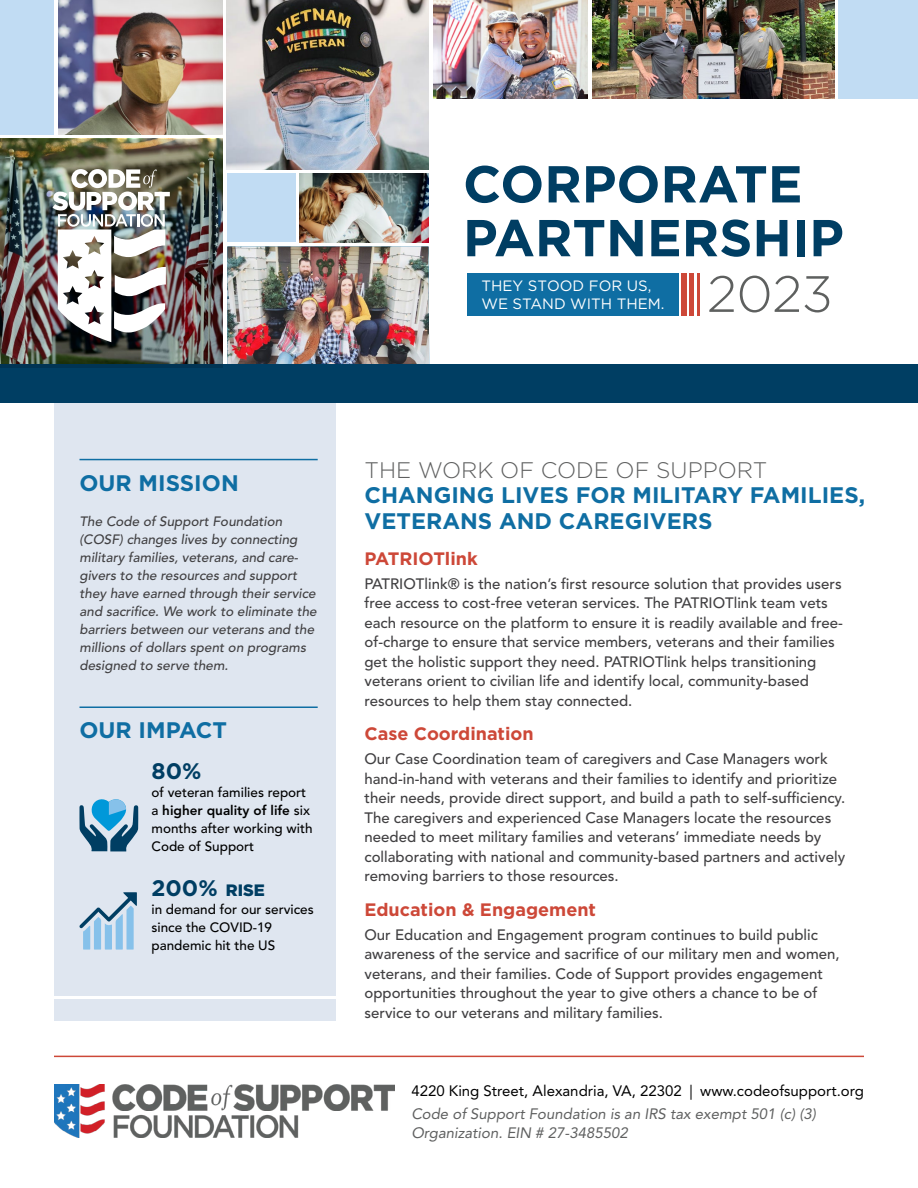
<style>
.page{position:relative;width:918px;height:1188px;background:#fff}
.page>*{position:absolute;margin:0;border:0;box-sizing:border-box;transform-origin:0 0}
.t1{font:700 51.9px/53.8px "Gotham";color:#003e63}
.t2{font:300 51px "Gotham";color:#5e605f}
.t3{font:700 22.5px/25.5px "Gotham";color:#0f6ea3}
.t4{font:300 22.5px "Gotham";color:#5f6060}
.t5{font:700 22.5px "Gotham";color:#003e63}
.t6{font:700 18px "Gotham";color:#cd4838}
.t7{font:500 15px/19.5px "Avenir LT Std";color:#414042}
.t8{font:italic 15px/18.8px "Avenir LT Std";color:#5f6060}
.t9{font:15px "Avenir LT Std";color:#000}
.t10{font:15px/18px "Gotham";color:#fff}
.t11{font:italic 500 13.5px/18px "Avenir LT Std";color:#414042}
.t12{font:500 13.5px/18px "Avenir LT Std";color:#000}
.s1{font-weight:800}
.s2{font-weight:900;font-size:16.5px}
</style>
<div class="page">
<div style="left:54px;top:375px;width:282px;height:645px;background:#dfe6f0"></div>
<img style="left:54px;top:1085px;width:341px;height:53px">
<hr style="left:80px;top:459px;width:238px;height:1px;background:#0f6ea3">
<hr style="left:80px;top:707px;width:238px;height:1px;background:#0f6ea3">
<hr style="left:47px;top:996px;width:302px;height:3px;background:#fff">
<hr style="left:54px;top:1056px;width:810px;height:1px;background:#cd4838">
<svg style="left:79px;top:799px;width:59px;height:52px"></svg>
<svg style="left:79px;top:892px;width:58px;height:58px"></svg>
<img style="left:227px;top:247px;width:202px;height:117px">
<img style="left:433px;top:0;width:155px;height:99px">
<img style="left:592px;top:0;width:242px;height:99px">
<div style="left:0;top:364px;width:918px;height:38px;background:#003e63"></div>
<img style="left:227px;top:0;width:202px;height:169px">
<div style="left:0;top:0;width:54px;height:134px;background:#c1dcf3"></div>
<img style="left:58px;top:0;width:165px;height:134px">
<div style="left:839px;top:0;width:79px;height:99px;background:#c1dcf3"></div>
<img style="left:300px;top:174px;width:129px;height:68px">
<div style="left:227px;top:174px;width:68px;height:68px;background:#c1dcf3"></div>
<div style="left:467px;top:273px;width:212px;height:43px;background:#0f6ea3"></div>
<div style="left:681px;top:273px;width:6px;height:43px;background:#cd4838"></div>
<hr style="left:690px;top:273px;width:4px;height:43px;background:#cd4838">
<hr style="left:697px;top:273px;width:2px;height:43px;background:#cd4838">
<img style="left:0;top:139px;width:223px;height:229px">
<img style="left:53px;top:169px;width:117px;height:173px">
<h1 class="t1" style="left:463px;top:156px;width:382px">CORPORATE<br>PARTNERSHIP</h1>
<p class="t10" style="left:481px;top:276px;width:185px">THEY STOOD FOR US,<br>WE STAND WITH THEM.</p>
<h2 class="t2" style="left:707px;top:262px;width:127px">2023</h2>
<h3 class="t3" style="left:80px;top:469px;width:161px">OUR MISSION</h3>
<p class="t11" style="left:80px;top:513px;width:239px">The Code of Support Foundation (COSF) changes lives by connecting military families, veterans, and care&shy;givers to the resources and support they have earned through their service and sacrifice. We work to eliminate the barriers between our veterans and the millions of dollars spent on programs designed to serve them.</p>
<h3 class="t3" style="left:80px;top:717px;width:149px">OUR IMPACT</h3>
<h3 class="t5" style="left:152px;top:758px;width:51px">80%</h3>
<p class="t12" style="left:151px;top:784px;width:163px">of veteran families report a <span class="s1">higher quality of life</span> six months after working with<br>Code of Support</p>
<h3 class="t5" style="left:152px;top:875px;width:115px">200% <span class="s2">RISE</span></h3>
<p class="t12" style="left:152px;top:900px;width:164px">in demand for our services since the COVID-19 pandemic hit the US</p>
<h3 class="t4" style="left:365px;top:458px;width:405px">THE WORK OF CODE OF SUPPORT</h3>
<h3 class="t3" style="left:365px;top:482px;width:502px">CHANGING LIVES FOR MILITARY FAMILIES,<br>VETERANS AND CAREGIVERS</h3>
<p class="t6" style="left:364px;top:548px;width:115px">PATRIOTlink</p>
<p class="t7" style="left:364px;top:574px;width:480px">PATRIOTlink® is the nation’s first resource solution that provides users free access to cost-free veteran services. The PATRIOTlink team vets each resource on the platform to ensure it is readily available and free&shy;of-charge to ensure that service members, veterans and their families get the holistic support they need. PATRIOTlink helps transitioning veterans orient to civilian life and identify local, community-based resources to help them stay connected.</p>
<p class="t6" style="left:364px;top:723px;width:171px">Case Coordination</p>
<p class="t7" style="left:364px;top:750px;width:482px">Our Case Coordination team of caregivers and Case Managers work hand-in-hand with veterans and their families to identify and prioritize their needs, provide direct support, and build a path to self-sufficiency.<br>The caregivers and experienced Case Managers locate the resources needed to meet military families and veterans’ immediate needs by collaborating with national and community-based partners and actively removing barriers to those resources.</p>
<p class="t6" style="left:364px;top:899px;width:233px">Education &amp; Engagement</p>
<p class="t7" style="left:364px;top:925px;width:477px">Our Education and Engagement program continues to build public awareness of the service and sacrifice of our military men and women, veterans, and their families. Code of Support provides engagement opportunities throughout the year to give others a chance to be of service to our veterans and military families.</p>
<p class="t9" style="left:411px;top:1082px;width:454px">4220 King Street, Alexandria, VA, 22302 | www.codeofsupport.org</p>
<p class="t8" style="left:411px;top:1105px;width:406px">Code of Support Foundation is an IRS tax exempt 501 (c) (3)<br>Organization. EIN # 27-3485502</p>
</div>
